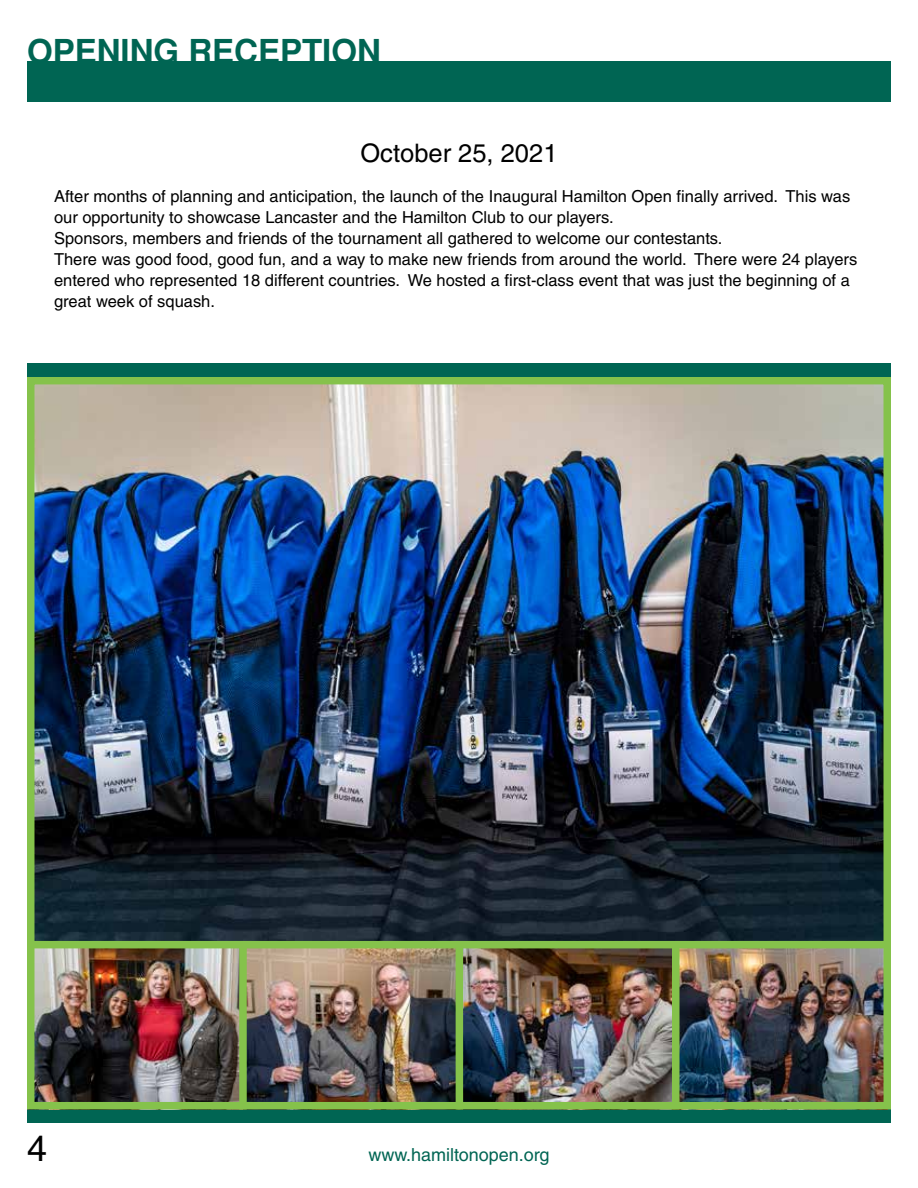
<style>
.page{position:relative;width:918px;height:1188px;background:#fff}
.page>*{position:absolute;margin:0;border:0;box-sizing:border-box;transform-origin:0 0}
.t1{font:36px "Helvetica LT Std";color:#000}
.t2{font:700 33px "Helvetica";color:#006553}
.t3{font:25.5px "Helvetica";color:#000}
.t4{font:18px "Helvetica LT Std";color:#006553}
.t5{font:16.5px/21px "Helvetica";color:#000}
</style>
<div class="page">
<div style="left:27px;top:61px;width:864px;height:41px;background:#006553"></div>
<div style="left:27px;top:1109px;width:864px;height:14px;background:#006553"></div>
<img style="left:36px;top:386px;width:846px;height:555px">
<img style="left:36px;top:948px;width:420px;height:152px">
<img style="left:463px;top:948px;width:419px;height:152px">
<div style="left:27px;top:377px;width:864px;height:732px;border:8px solid #85c24b"></div>
<div style="left:27px;top:363px;width:864px;height:14px;background:#006553"></div>
<div style="left:31px;top:941px;width:860px;height:7px;background:#85c24b"></div>
<div style="left:239px;top:945px;width:8px;height:164px;background:#85c24b"></div>
<div style="left:456px;top:945px;width:7px;height:164px;background:#85c24b"></div>
<div style="left:672px;top:945px;width:8px;height:164px;background:#85c24b"></div>
<h2 class="t2" style="left:27px;top:32px;width:355px">OPENING RECEPTION</h2>
<h3 class="t3" style="left:360px;top:139px;width:199px">October 25, 2021</h3>
<p class="t5" style="left:54px;top:186px;width:805px">After months of planning and anticipation, the launch of the Inaugural Hamilton Open finally arrived. This was our opportunity to showcase Lancaster and the Hamilton Club to our players.<br>Sponsors, members and friends of the tournament all gathered to welcome our contestants.<br>There was good food, good fun, and a way to make new friends from around the world. There were 24 players entered who represented 18 different countries. We hosted a first-class event that was just the beginning of a great week of squash.</p>
<h1 class="t1" style="left:27px;top:1128px;width:22px">4</h1>
<p class="t4" style="left:368px;top:1144px;width:183px">www.hamiltonopen.org</p>
</div>
